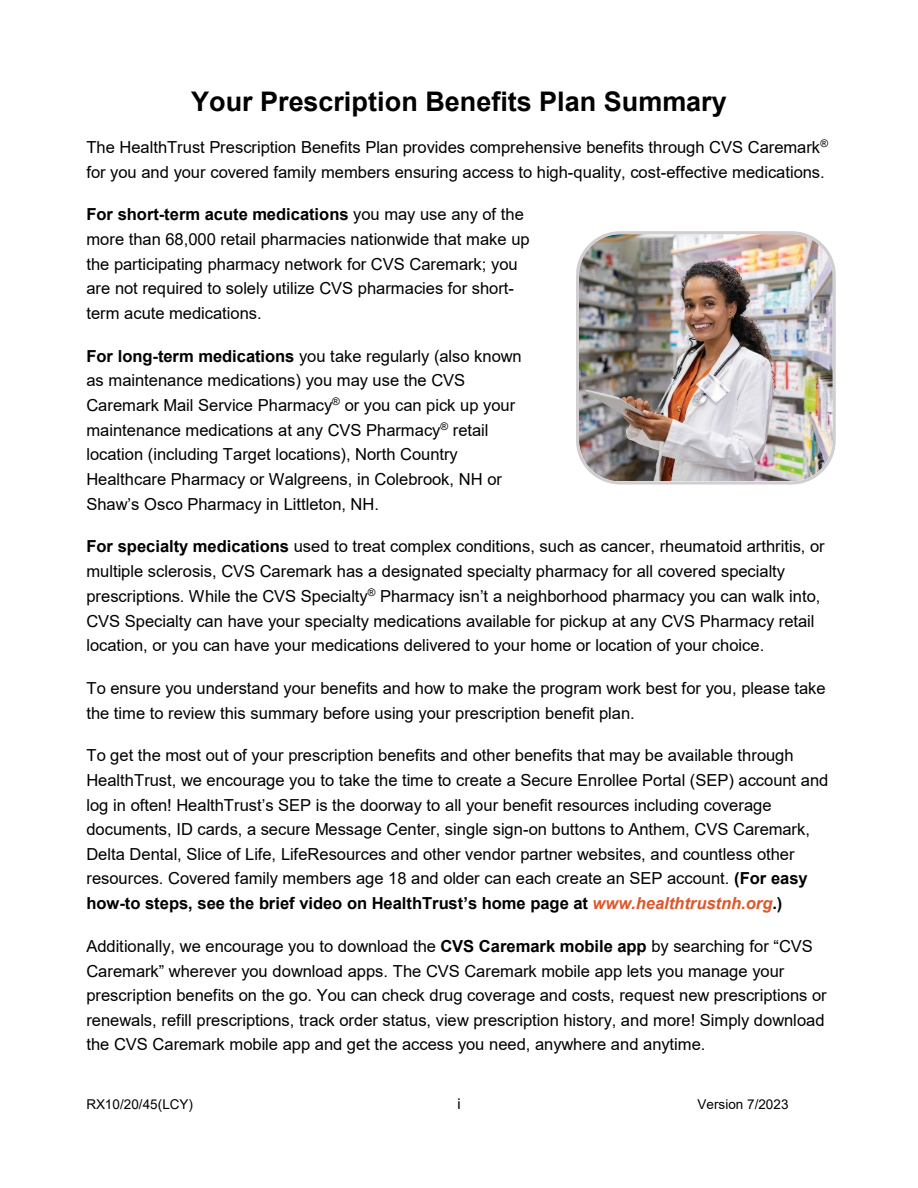
<style>
.page{position:relative;width:918px;height:1188px;background:#fff}
.page>*{position:absolute;margin:0;border:0;box-sizing:border-box;transform-origin:0 0}
.t1{font:700 27px "Arial";color:#000}
.t2{font:16.5px/24.8px "Arial";color:#000}
.t3{font:16.5px "Calibri";color:#000}
.t4{font:13.5px "Arial";letter-spacing:.005em;color:#000}
.s1{font-weight:700}
.s2{font-weight:700;font-style:italic;color:#dc582a}
</style>
<div class="page">
<img style="left:576px;top:231px;width:260px;height:254px">
<h1 class="t1" style="left:191px;top:83px;width:537px">Your Prescription Benefits Plan Summary</h1>
<p class="t2" style="left:86px;top:135px;width:743px">The HealthTrust Prescription Benefits Plan provides comprehensive benefits through CVS Caremark<sup>® </sup>for you and your covered family members ensuring access to high-quality, cost-effective medications.</p>
<p class="t2" style="left:86px;top:202px;width:445px"><span class="s1">For short-term acute medications</span> you may use any of the more than 68,000 retail pharmacies nationwide that make up the participating pharmacy network for CVS Caremark; you are not required to solely utilize CVS pharmacies for short&shy;term acute medications.</p>
<p class="t2" style="left:86px;top:343px;width:437px"><span class="s1">For long-term medications</span> you take regularly (also known as maintenance medications) you may use the CVS Caremark Mail Service Pharmacy<sup>®</sup> or you can pick up your maintenance medications at any CVS Pharmacy<sup>®</sup> retail location (including Target locations), North Country Healthcare Pharmacy or Walgreens, in Colebrook, NH or Shaw’s Osco Pharmacy in Littleton, NH.</p>
<p class="t2" style="left:86px;top:534px;width:740px"><span class="s1">For specialty medications</span> used to treat complex conditions, such as cancer, rheumatoid arthritis, or multiple sclerosis, CVS Caremark has a designated specialty pharmacy for all covered specialty prescriptions. While the CVS Specialty<sup>®</sup> Pharmacy isn’t a neighborhood pharmacy you can walk into, CVS Specialty can have your specialty medications available for pickup at any CVS Pharmacy retail location, or you can have your medications delivered to your home or location of your choice.</p>
<p class="t2" style="left:86px;top:676px;width:741px">To ensure you understand your benefits and how to make the program work best for you, please take the time to review this summary before using your prescription benefit plan.</p>
<p class="t2" style="left:86px;top:743px;width:743px">To get the most out of your prescription benefits and other benefits that may be available through HealthTrust, we encourage you to take the time to create a Secure Enrollee Portal (SEP) account and log in often! HealthTrust’s SEP is the doorway to all your benefit resources including coverage documents, ID cards, a secure Message Center, single sign-on buttons to Anthem, CVS Caremark, Delta Dental, Slice of Life, LifeResources and other vendor partner websites, and countless other resources. Covered family members age 18 and older can each create an SEP account. <span class="s1">(For easy how-to steps, see the brief video on HealthTrust’s home page at</span> <span class="s2">www.healthtrustnh.org</span><span class="s1">.)</span></p>
<p class="t2" style="left:86px;top:933px;width:742px">Additionally, we encourage you to download the <span class="s1">CVS Caremark mobile app</span> by searching for “CVS Caremark” wherever you download apps. The CVS Caremark mobile app lets you manage your prescription benefits on the go. You can check drug coverage and costs, request new prescriptions or renewals, refill prescriptions, track order status, view prescription history, and more! Simply download the CVS Caremark mobile app and get the access you need, anywhere and anytime.</p>
<p class="t4" style="left:86px;top:1095px;width:108px">RX10/20/45(LCY)</p>
<p class="t3" style="left:457px;top:1092px;width:5px">i</p>
<p class="t4" style="left:698px;top:1095px;width:93px">Version 7/2023</p>
</div>
